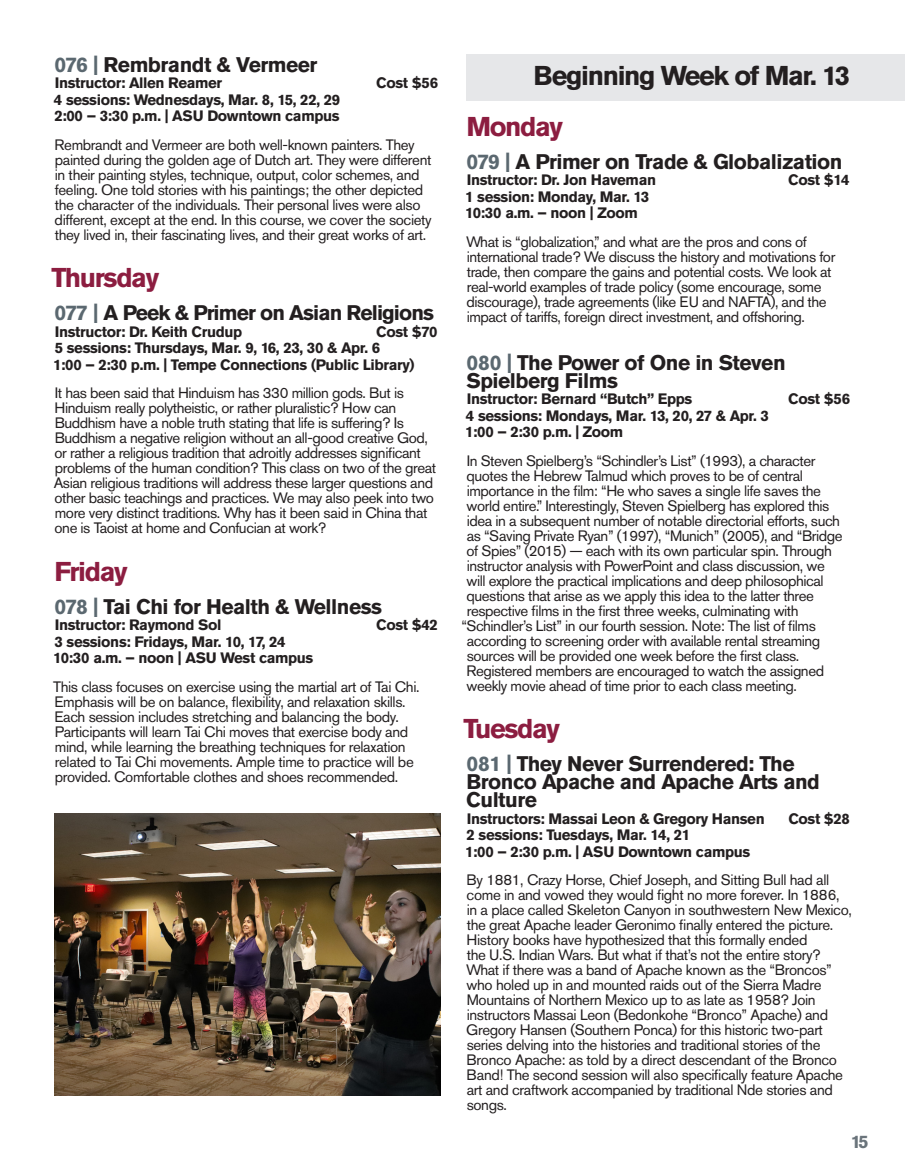
<style>
.page{position:relative;width:905px;height:1175px;background:#fff}
.page>*{position:absolute;margin:0;border:0;box-sizing:border-box;transform-origin:0 0}
.Day_of_the_Week{font:700 27px "Akzidenz Grotesk Std";letter-spacing:-.05em;color:#8c1d40}
.t1{font:700 27px "Akzidenz Grotesk Std";letter-spacing:-.05em;color:#231f20}
.Day_of_the_Week-2{font:700 21px/18px "Akzidenz Grotesk Std";letter-spacing:-.025em;color:#231f20}
.Day_of_the_Week-3{font:700 21px "Akzidenz Grotesk Std";letter-spacing:-.045em;color:#231f20}
.t2{font:700 18px "Akzidenz Grotesk Std";color:#6a747b}
.Day_of_the_Week-4{font:15px/15px "Akzidenz Grotesk Std";letter-spacing:-.03em;color:#231f20}
.Day_of_the_Week-5{font:700 15px/16.5px "Akzidenz Grotesk Std";letter-spacing:-.025em;color:#231f20}
.s1{color:#5b6870}
</style>
<div class="page">
<div style="left:467px;top:54px;width:437px;height:46px;background:#e6e7e9"></div>
<img style="left:54px;top:814px;width:386px;height:281px">
<p class="Day_of_the_Week-2" style="left:55px;top:55px;width:264px"><span class="s1">076 |</span> Rembrandt &amp; Vermeer</p>
<p class="Day_of_the_Week-5" style="left:55px;top:75px;width:169px">Instructor: Allen Reamer</p>
<p class="Day_of_the_Week-5" style="left:376px;top:75px;width:63px">Cost $56</p>
<p class="Day_of_the_Week-5" style="left:54px;top:91px;width:288px">4 sessions: Wednesdays, Mar. 8, 15, 22, 29<br>2:00 – 3:30 p.m. | ASU Downtown campus</p>
<p class="Day_of_the_Week-4" style="left:55px;top:137px;width:378px">Rembrandt and Vermeer are both well-known painters. They painted during the golden age of Dutch art. They were different in their painting styles, technique, output, color schemes, and feeling. One told stories with his paintings; the other depicted the character of the individuals. Their personal lives were also different, except at the end. In this course, we cover the society they lived in, their fascinating lives, and their great works of art.</p>
<p class="Day_of_the_Week" style="left:52px;top:262px;width:109px">Thursday</p>
<p class="Day_of_the_Week-3" style="left:55px;top:301px;width:381px"><span class="s1">077 |</span> A Peek &amp; Primer on Asian Religions</p>
<p class="Day_of_the_Week-5" style="left:55px;top:323px;width:189px">Instructor: Dr. Keith Crudup</p>
<p class="Day_of_the_Week-5" style="left:53px;top:323px;width:386px;text-indent:323px">Cost $70<br>5 sessions: Thursdays, Mar. 9, 16, 23, 30 &amp; Apr. 6<br>1:00 – 2:30 p.m. | Tempe Connections (Public Library)</p>
<p class="Day_of_the_Week-4" style="left:54px;top:385px;width:384px">It has been said that Hinduism has 330 million gods. But is Hinduism really polytheistic, or rather pluralistic? How can Buddhism have a noble truth stating that life is suffering? Is Buddhism a negative religion without an all-good creative God, or rather a religious tradition that adroitly addresses significant problems of the human condition? This class on two of the great Asian religious traditions will address these larger questions and other basic teachings and practices. We may also peek into two more very distinct traditions. Why has it been said in China that one is Taoist at home and Confucian at work?</p>
<p class="Day_of_the_Week" style="left:54px;top:555px;width:75px">Friday</p>
<p class="Day_of_the_Week-2" style="left:55px;top:597px;width:329px"><span class="s1">078 |</span> Tai Chi for Health &amp; Wellness</p>
<p class="Day_of_the_Week-5" style="left:55px;top:616px;width:168px">Instructor: Raymond Sol</p>
<p class="Day_of_the_Week-5" style="left:376px;top:616px;width:63px">Cost $42</p>
<p class="Day_of_the_Week-5" style="left:53px;top:633px;width:261px">3 sessions: Fridays, Mar. 10, 17, 24<br>10:30 a.m. – noon | ASU West campus</p>
<p class="Day_of_the_Week-4" style="left:53px;top:679px;width:368px">This class focuses on exercise using the martial art of Tai Chi.<br>Emphasis will be on balance, flexibility, and relaxation skills.<br>Each session includes stretching and balancing the body.<br>Participants will learn Tai Chi moves that exercise body and mind, while learning the breathing techniques for relaxation related to Tai Chi movements. Ample time to practice will be provided. Comfortable clothes and shoes recommended.</p>
<p class="t1" style="left:533px;top:60px;width:318px">Beginning Week of Mar. 13</p>
<p class="Day_of_the_Week" style="left:466px;top:111px;width:98px">Monday</p>
<p class="Day_of_the_Week-2" style="left:466px;top:152px;width:377px"><span class="s1">079 |</span> A Primer on Trade &amp; Globalization</p>
<p class="Day_of_the_Week-5" style="left:467px;top:172px;width:191px">Instructor: Dr. Jon Haveman</p>
<p class="Day_of_the_Week-5" style="left:788px;top:172px;width:63px">Cost $14</p>
<p class="Day_of_the_Week-5" style="left:465px;top:188px;width:186px">1 session: Monday, Mar. 13<br>10:30 a.m. – noon | Zoom</p>
<p class="Day_of_the_Week-4" style="left:466px;top:234px;width:371px">What is “globalization,” and what are the pros and cons of international trade? We discuss the history and motivations for trade, then compare the gains and potential costs. We look at real-world examples of trade policy (some encourage, some discourage), trade agreements (like EU and NAFTA), and the impact of tariffs, foreign direct investment, and offshoring.</p>
<p class="Day_of_the_Week-2" style="left:466px;top:353px;width:321px"><span class="s1">080 |</span> The Power of One in Steven<br>Spielberg Films</p>
<p class="Day_of_the_Week-5" style="left:467px;top:391px;width:227px">Instructor: Bernard “Butch” Epps</p>
<p class="Day_of_the_Week-5" style="left:788px;top:391px;width:63px">Cost $56</p>
<p class="Day_of_the_Week-5" style="left:465px;top:407px;width:305px">4 sessions: Mondays, Mar. 13, 20, 27 &amp; Apr. 3<br>1:00 – 2:30 p.m. | Zoom</p>
<p class="Day_of_the_Week-4" style="left:467px;top:453px;width:350px">In Steven Spielberg’s “Schindler’s List” (1993), a character</p>
<p class="Day_of_the_Week-4" style="left:466px;top:468px;width:338px">quotes the Hebrew Talmud which proves to be of central</p>
<p class="Day_of_the_Week-4" style="left:466px;top:483px;width:356px">importance in the film: “He who saves a single life saves the</p>
<p class="Day_of_the_Week-4" style="left:466px;top:498px;width:364px">world entire.” Interestingly, Steven Spielberg has explored this</p>
<p class="Day_of_the_Week-4" style="left:466px;top:513px;width:374px">idea in a subsequent number of notable directorial efforts, such</p>
<p class="Day_of_the_Week-4" style="left:466px;top:528px;width:377px">as “Saving Private Ryan” (1997), “Munich” (2005), and “Bridge</p>
<p class="Day_of_the_Week-4" style="left:466px;top:543px;width:367px">of Spies” (2015) — each with its own particular spin. Through</p>
<p class="Day_of_the_Week-4" style="left:466px;top:558px;width:359px">instructor analysis with PowerPoint and class discussion, we</p>
<p class="Day_of_the_Week-4" style="left:466px;top:573px;width:358px">will explore the practical implications and deep philosophical</p>
<p class="Day_of_the_Week-4" style="left:466px;top:588px;width:349px">questions that arise as we apply this idea to the latter three</p>
<p class="Day_of_the_Week-4" style="left:467px;top:603px;width:333px">respective films in the first three weeks, culminating with</p>
<p class="Day_of_the_Week-4" style="left:461px;top:618px;width:356px">“Schindler’s List” in our fourth session. Note: The list of films</p>
<p class="Day_of_the_Week-4" style="left:466px;top:633px;width:355px">according to screening order with available rental streaming</p>
<p class="Day_of_the_Week-4" style="left:466px;top:648px;width:334px">sources will be provided one week before the first class.</p>
<p class="Day_of_the_Week-4" style="left:466px;top:663px;width:359px">Registered members are encouraged to watch the assigned</p>
<p class="Day_of_the_Week-4" style="left:466px;top:678px;width:332px">weekly movie ahead of time prior to each class meeting.</p>
<p class="Day_of_the_Week" style="left:463px;top:713px;width:98px">Tuesday</p>
<p class="Day_of_the_Week-2" style="left:466px;top:755px;width:355px"><span class="s1">081 |</span> They Never Surrendered: The<br>Bronco Apache and Apache Arts and<br>Culture</p>
<p class="Day_of_the_Week-5" style="left:467px;top:810px;width:299px">Instructors: Massai Leon &amp; Gregory Hansen</p>
<p class="Day_of_the_Week-5" style="left:788px;top:810px;width:63px">Cost $28</p>
<p class="Day_of_the_Week-5" style="left:465px;top:826px;width:286px">2 sessions: Tuesdays, Mar. 14, 21<br>1:00 – 2:30 p.m. | ASU Downtown campus</p>
<p class="Day_of_the_Week-4" style="left:466px;top:872px;width:387px">By 1881, Crazy Horse, Chief Joseph, and Sitting Bull had all come in and vowed they would fight no more forever. In 1886, in a place called Skeleton Canyon in southwestern New Mexico, the great Apache leader Geronimo finally entered the picture.<br>History books have hypothesized that this formally ended<br>the U.S. Indian Wars. But what if that’s not the entire story?<br>What if there was a band of Apache known as the “Broncos” who holed up in and mounted raids out of the Sierra Madre Mountains of Northern Mexico up to as late as 1958? Join instructors Massai Leon (Bedonkohe “Bronco” Apache) and Gregory Hansen (Southern Ponca) for this historic two-part series delving into the histories and traditional stories of the Bronco Apache: as told by a direct descendant of the Bronco Band! The second session will also specifically feature Apache art and craftwork accompanied by traditional Nde stories and songs.</p>
<p class="t2" style="left:850px;top:1131px;width:19px">15</p>
</div>
